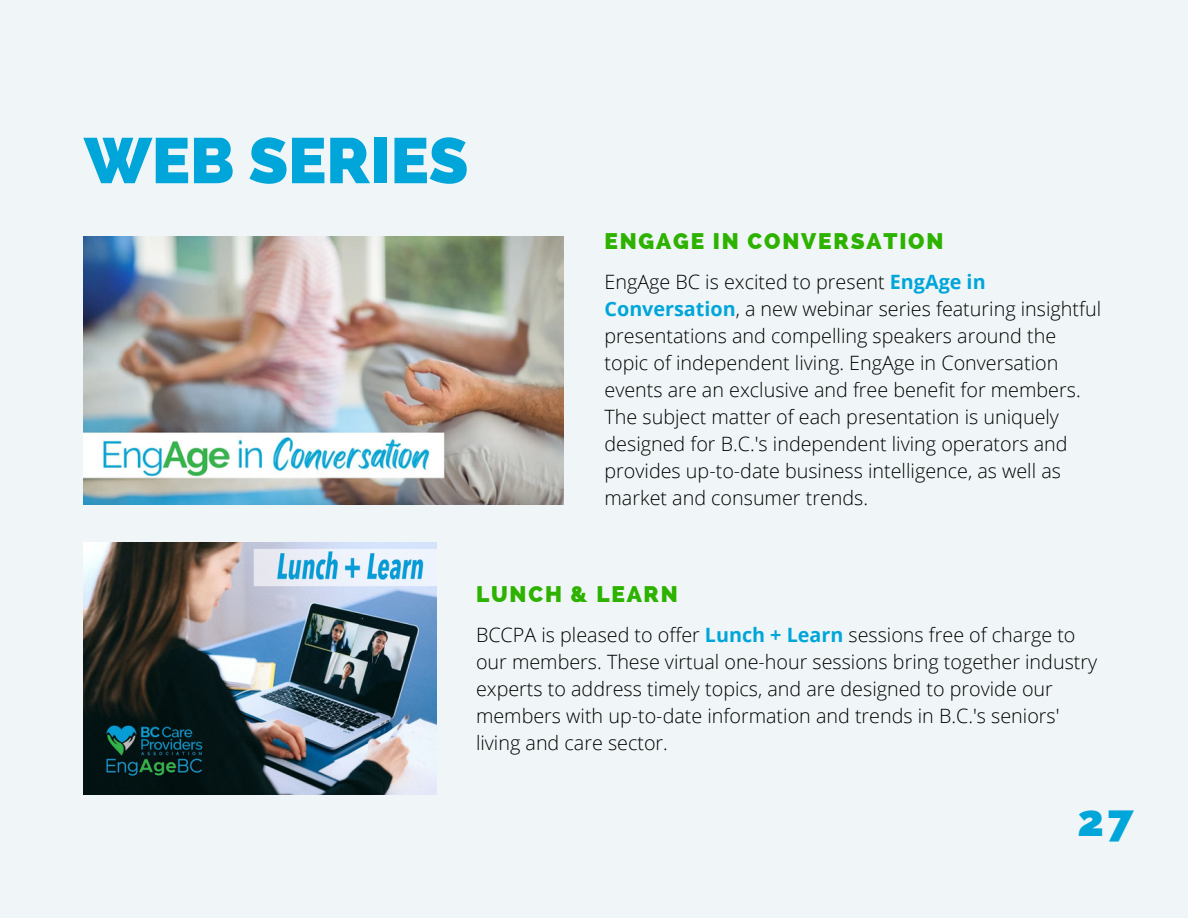
<style>
.page{position:relative;width:1188px;height:918px;background:#f0f6f7}
.page>*{position:absolute;margin:0;border:0;box-sizing:border-box;transform-origin:0 0}
.t1{font:800 64.05px "Raleway";color:#00a5da}
.t2{font:800 44.25px "Raleway";color:#00a5da}
.t3{font:800 22.5px "Raleway";letter-spacing:.08em;color:#2db200}
.t4{font:300 19.8px/27px "Open Sans";color:#000}
.s1{font-weight:700;color:#00a5da}
</style>
<div class="page">
<img style="left:84px;top:236px;width:479px;height:269px">
<img style="left:84px;top:543px;width:352px;height:252px">
<h1 class="t1" style="left:84px;top:123px;width:386px">WEB SERIES</h1>
<p class="t3" style="left:605px;top:228px;width:340px">ENGAGE IN CONVERSATION</p>
<p class="t4" style="left:605px;top:268px;width:498px">EngAge BC is excited to present <span class="s1">EngAge in Conversation</span>, a new webinar series featuring insightful presentations and compelling speakers around the topic of independent living. EngAge in Conversation events are an exclusive and free benefit for members.<br>The subject matter of each presentation is uniquely designed for B.C.'s independent living operators and provides up-to-date business intelligence, as well as market and consumer trends.</p>
<p class="t3" style="left:476px;top:581px;width:203px">LUNCH &amp; LEARN</p>
<p class="t4" style="left:476px;top:621px;width:623px">BCCPA is pleased to offer <span class="s1">Lunch + Learn</span> sessions free of charge to our members. These virtual one-hour sessions bring together industry experts to address timely topics, and are designed to provide our members with up-to-date information and trends in B.C.'s seniors' living and care sector.</p>
<h2 class="t2" style="left:1077px;top:794px;width:58px">27</h2>
</div>
